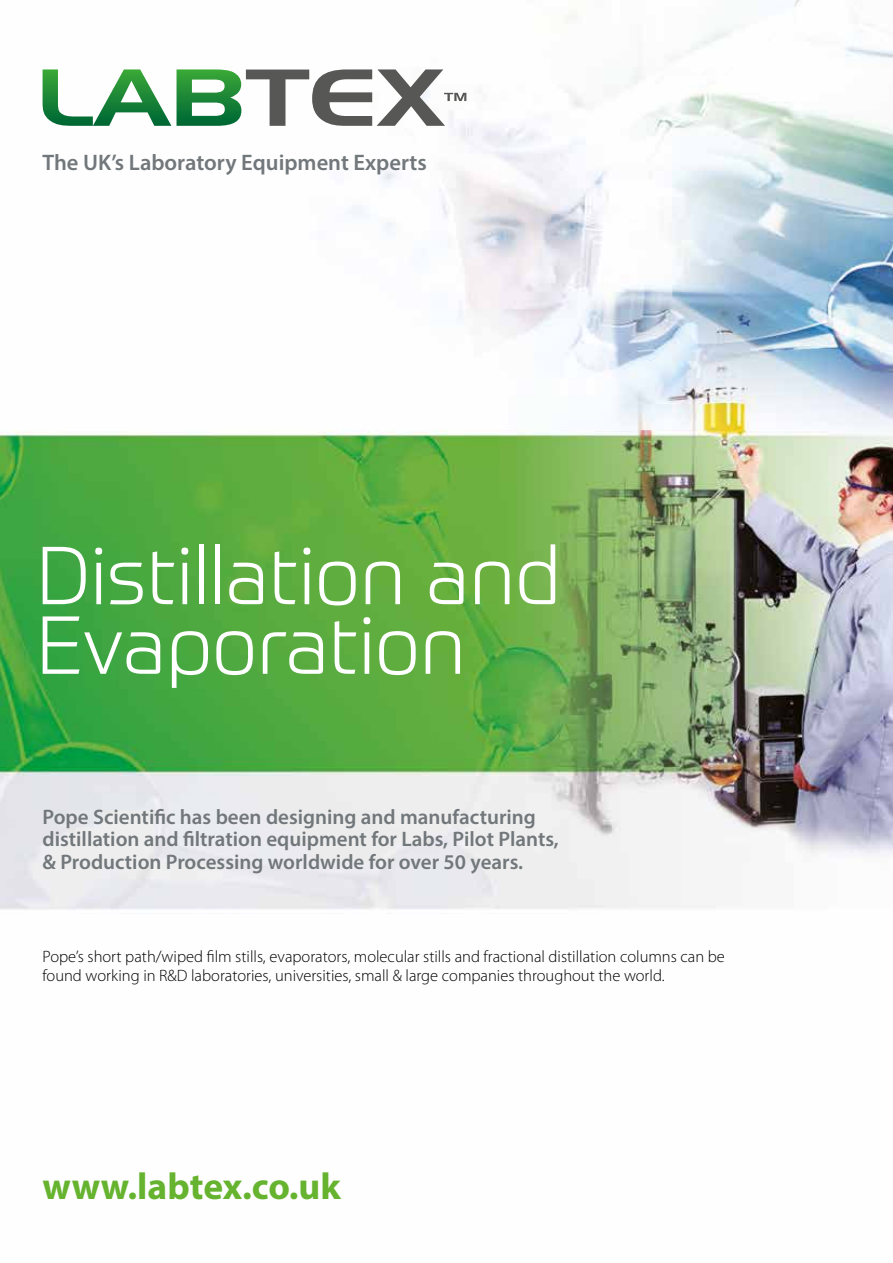
<style>
.page{position:relative;width:893px;height:1263px;background:#fff}
.page>*{position:absolute;margin:0;border:0;box-sizing:border-box;transform-origin:0 0}
.t1{font:300 80.55px/69.6px "Prometo";color:#fff}
.t2{font:700 37.5px "Myriad Pro";color:#65b32e}
.t3{font:600 22.5px "Myriad Pro";color:#71777a}
.t4{font:600 21px/22.5px "Myriad Pro";color:#71777a}
.t5{font:300 16.5px/19.5px "Myriad Pro";color:#000}
</style>
<div class="page">
<img style="left:0;top:0;width:893px;height:910px">
<svg style="left:43px;top:69px;width:128px;height:57px"></svg>
<svg style="left:177px;top:69px;width:289px;height:57px"></svg>
<h3 class="t3" style="left:43px;top:148px;width:386px">The UK’s Laboratory Equipment Experts</h3>
<h1 class="t1" style="left:36px;top:540px;width:526px">Distillation and<br>Evaporation</h1>
<p class="t4" style="left:43px;top:805px;width:518px">Pope Scientific has been designing and manufacturing distillation and filtration equipment for Labs, Pilot Plants, &amp; Production Processing worldwide for over 50 years.</p>
<p class="t5" style="left:43px;top:947px;width:684px">Pope’s short path/wiped film stills, evaporators, molecular stills and fractional distillation columns can be found working in R&amp;D laboratories, universities, small &amp; large companies throughout the world.</p>
<h2 class="t2" style="left:43px;top:1162px;width:300px">www.labtex.co.uk</h2>
</div>
